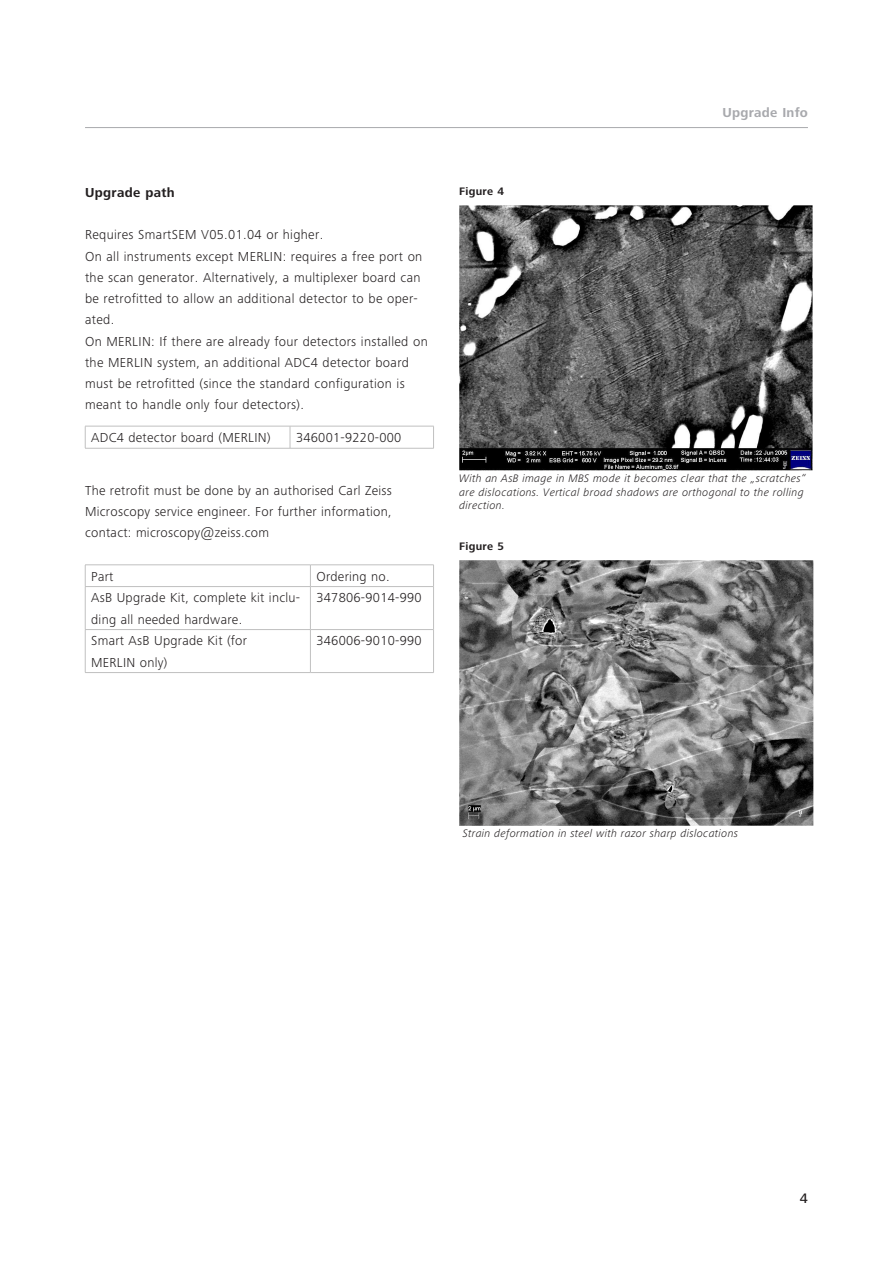
<style>
.page{position:relative;width:893px;height:1263px;background:#fff}
.page>*{position:absolute;margin:0;border:0;box-sizing:border-box;transform-origin:0 0}
.t1{font:500 14.25px "Zeiss Frutiger Next Pro";color:#231f20}
.t2{font:300 13.5px/21.3px "Zeiss Frutiger Next Pro";letter-spacing:.025em;color:#231f20}
.t3{font:700 13.5px "Zeiss Frutiger Next Pro";letter-spacing:.02em;color:#a8a9ad}
.t4{font:700 13.5px "Zeiss Frutiger Next Pro";letter-spacing:.025em;color:#231f20}
.Bildbeschreibung{font:italic 300 11.25px/13.5px "Zeiss Frutiger Next Pro";letter-spacing:.025em;color:#231f20}
.Bild__nr{font:700 11.25px "Zeiss Frutiger Next Pro";letter-spacing:.025em;color:#231f20}
</style>
<div class="page">
<hr style="left:85px;top:127px;width:723px;height:1px;background:#a8a9ad">
<hr style="left:85px;top:586px;width:225px;height:1px;background:#c0c0c0">
<hr style="left:310px;top:586px;width:124px;height:1px;background:#c0c0c0">
<hr style="left:85px;top:629px;width:225px;height:1px;background:#c0c0c0">
<hr style="left:310px;top:629px;width:124px;height:1px;background:#c0c0c0">
<hr style="left:85px;top:672px;width:225px;height:1px;background:#c0c0c0">
<hr style="left:310px;top:672px;width:124px;height:1px;background:#c0c0c0">
<hr style="left:85px;top:565px;width:225px;height:1px;background:#c0c0c0">
<svg style="left:85px;top:565px;width:1px;height:21px"></svg>
<hr style="left:310px;top:565px;width:124px;height:1px;background:#c0c0c0">
<svg style="left:310px;top:566px;width:1px;height:20px"></svg>
<svg style="left:433px;top:566px;width:1px;height:20px"></svg>
<hr style="left:85px;top:587px;width:1px;height:42px;background:#c0c0c0">
<hr style="left:310px;top:587px;width:1px;height:42px;background:#c0c0c0">
<hr style="left:433px;top:587px;width:1px;height:42px;background:#c0c0c0">
<hr style="left:85px;top:630px;width:1px;height:42px;background:#c0c0c0">
<hr style="left:310px;top:630px;width:1px;height:42px;background:#c0c0c0">
<hr style="left:433px;top:630px;width:1px;height:42px;background:#c0c0c0">
<img style="left:459px;top:205px;width:353px;height:265px">
<img style="left:459px;top:560px;width:354px;height:266px">
<hr style="left:85px;top:426px;width:205px;height:1px;background:#c0c0c0">
<hr style="left:290px;top:426px;width:144px;height:1px;background:#c0c0c0">
<hr style="left:85px;top:448px;width:205px;height:1px;background:#c0c0c0">
<hr style="left:290px;top:448px;width:144px;height:1px;background:#c0c0c0">
<svg style="left:85px;top:426px;width:1px;height:22px"></svg>
<svg style="left:290px;top:426px;width:1px;height:22px"></svg>
<svg style="left:433px;top:426px;width:1px;height:22px"></svg>
<p class="t4" style="left:85px;top:185px;width:91px">Upgrade path</p>
<p class="t2" style="left:85px;top:224px;width:240px">Requires SmartSEM V05.01.04 or higher.</p>
<p class="t2" style="left:85px;top:245px;width:339px">On all instruments except MERLIN: requires a free port on the scan generator. Alternatively, a multiplexer board can be retrofitted to allow an additional detector to be oper&shy;ated.</p>
<p class="t2" style="left:85px;top:330px;width:344px">On MERLIN: If there are already four detectors installed on the MERLIN system, an additional ADC4 detector board must be retrofitted (since the standard configuration is meant to handle only four detectors).</p>
<p class="t2" style="left:91px;top:427px;width:181px">ADC4 detector board (MERLIN)</p>
<p class="t2" style="left:296px;top:427px;width:107px">346001-9220-000</p>
<p class="t2" style="left:85px;top:479px;width:308px">The retrofit must be done by an authorised Carl Zeiss<br>Microscopy service engineer. For further information,</p>
<p class="t2" style="left:85px;top:522px;width:186px">contact: microscopy@zeiss.com</p>
<p class="t2" style="left:91px;top:565px;width:24px">Part</p>
<p class="t2" style="left:316px;top:565px;width:75px">Ordering no.</p>
<p class="t2" style="left:91px;top:587px;width:210px">AsB Upgrade Kit, complete kit inclu&shy;ding all needed hardware.</p>
<p class="t2" style="left:316px;top:587px;width:107px">347806-9014-990</p>
<p class="t2" style="left:91px;top:630px;width:157px">Smart AsB Upgrade Kit (for</p>
<p class="t2" style="left:91px;top:651px;width:78px">MERLIN only)</p>
<p class="t2" style="left:316px;top:630px;width:107px">346006-9010-990</p>
<p class="Bild__nr" style="left:459px;top:185px;width:46px">Figure 4</p>
<p class="t3" style="left:722px;top:105px;width:87px">Upgrade Info</p>
<p class="Bildbeschreibung" style="left:459px;top:472px;width:348px">With an AsB image in MBS mode it becomes clear that the „scratches“ are dislocations. Vertical broad shadows are orthogonal to the rolling direction.</p>
<p class="Bild__nr" style="left:459px;top:540px;width:46px">Figure 5</p>
<p class="Bildbeschreibung" style="left:463px;top:826px;width:277px">Strain deformation in steel with razor sharp dislocations</p>
<p class="t1" style="left:800px;top:1190px;width:10px">4</p>
</div>
